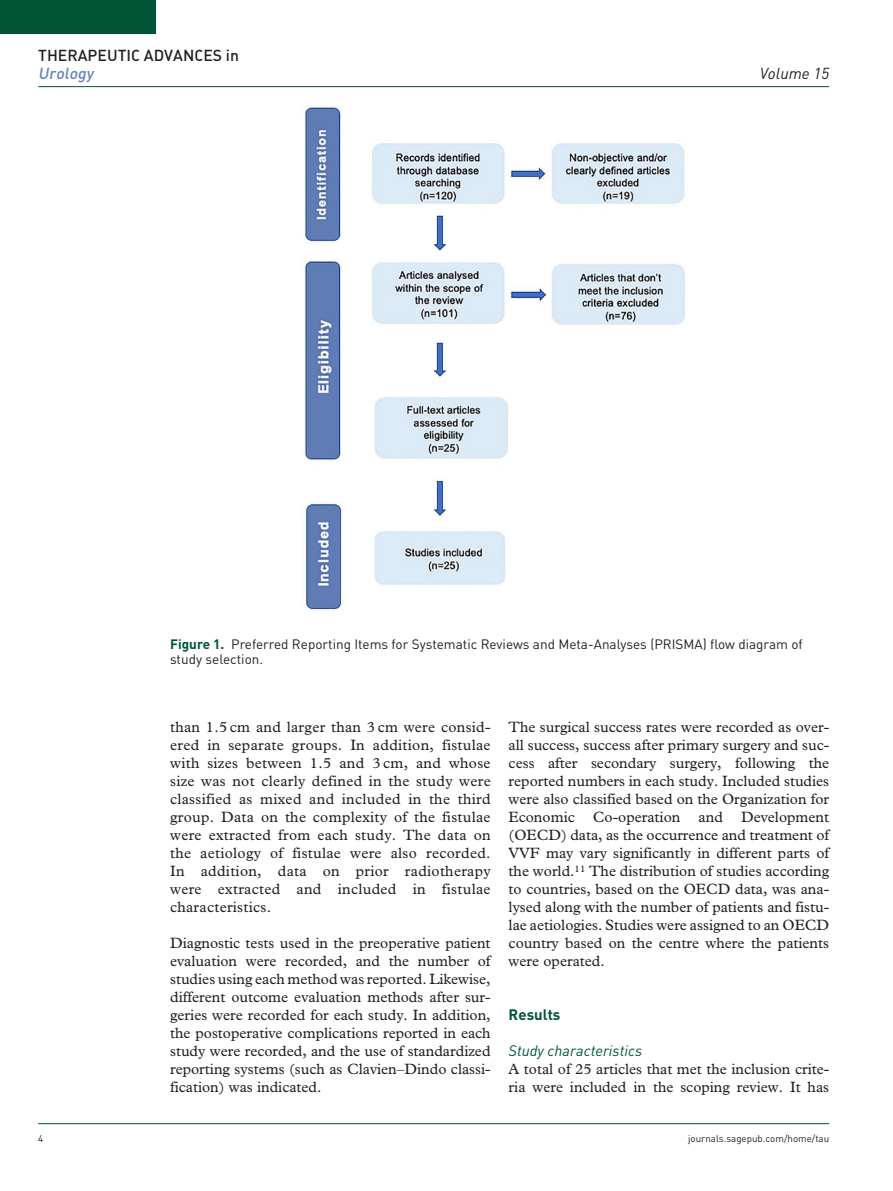
<style>
.page{position:relative;width:893px;height:1191px;background:#fff}
.page>*{position:absolute;margin:0;border:0;box-sizing:border-box;transform-origin:0 0}
.t1{font:15.75px "DIN Medium Alternate";color:#231f20}
.t2{font:italic 15.75px "DIN";color:#231f20}
.t3{font:italic 15.75px "DIN Medium Alternate";color:#6182c1}
.t4{font:15px/18px "Plantin Std";color:#231f20;text-align:justify}
.t5{font:italic 15px "DIN";color:#015436}
.t6{font:700 15px "DIN";color:#015436}
.t7{font:13.5px/15.8px "DIN";color:#231f20}
.t8{font:9.75px "DIN";color:#231f20}
.s1{font-weight:700;color:#015436}
</style>
<div class="page">
<hr style="left:38px;top:86px;width:791px;height:1px;background:#015436">
<hr style="left:38px;top:1123px;width:791px;height:1px;background:#015436">
<div style="left:0;top:0;width:155px;height:34px;background:#015436"></div>
<img style="left:305px;top:107px;width:380px;height:503px">
<p class="t1" style="left:38px;top:45px;width:202px">THERAPEUTIC ADVANCES IN</p>
<p class="t3" style="left:38px;top:63px;width:57px">U rology</p>
<p class="t2" style="left:760px;top:63px;width:71px">Volume 15</p>
<p class="t7" style="left:170px;top:635px;width:634px"><span class="s1">Figure 1.</span> Preferred Reporting Items for Systematic Reviews and Meta-Analyses (PRISMA) flow diagram of study selection.</p>
<p class="t4" style="left:170px;top:718px;width:322px">than 1.5 cm and larger than 3 cm were consid&shy;ered in separate groups. In addition, fistulae with sizes between 1.5 and 3 cm, and whose size was not clearly defined in the study were classified as mixed and included in the third group. Data on the complexity of the fistulae were extracted from each study. The data on the aetiology of fistulae were also recorded.<br>In addition, data on prior radiotherapy were extracted and included in fistulae characteristics.</p>
<p class="t4" style="left:170px;top:934px;width:322px">Diagnostic tests used in the preoperative patient evaluation were recorded, and the number of studies using each method was reported. Likewise, different outcome evaluation methods after sur&shy;geries were recorded for each study. In addition, the postoperative complications reported in each study were recorded, and the use of standardized reporting systems (such as Clavien–Dindo classi&shy;fication) was indicated.</p>
<p class="t4" style="left:509px;top:718px;width:322px">The surgical success rates were recorded as over&shy;all success, success after primary surgery and suc&shy;cess after secondary surgery, following the reported numbers in each study. Included studies were also classified based on the Organization for Economic Co-operation and Development (OECD) data, as the occurrence and treatment of VVF may vary significantly in different parts of the world.<sup>11</sup> The distribution of studies according to countries, based on the OECD data, was ana&shy;lysed along with the number of patients and fistu&shy;lae aetiologies. Studies were assigned to an OECD country based on the centre where the patients were operated.</p>
<p class="t6" style="left:509px;top:1005px;width:53px">Results</p>
<p class="t5" style="left:509px;top:1041px;width:135px">Study characteristics</p>
<p class="t4" style="left:509px;top:1060px;width:322px">A total of 25 articles that met the inclusion crite&shy;ria were included in the scoping review. It has</p>
<p class="t8" style="left:38px;top:1132px;width:7px">4</p>
<p class="t8" style="left:688px;top:1132px;width:143px">journals.sagepub.com/home/tau</p>
</div>
